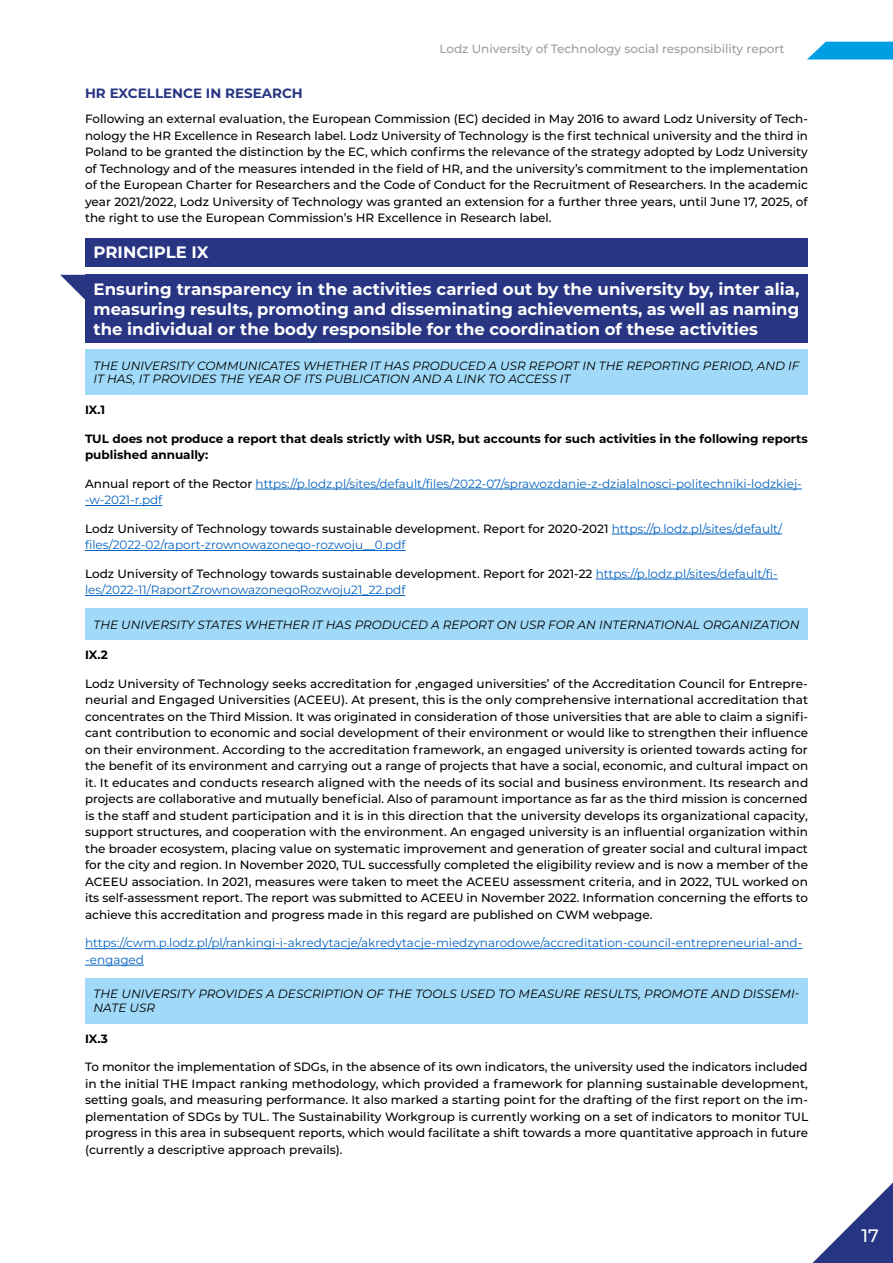
<style>
.page{position:relative;width:893px;height:1263px;background:#fff}
.page>*{position:absolute;margin:0;border:0;box-sizing:border-box;transform-origin:0 0}
.t1{font:500 18px "Montserrat";color:#fff}
.t2{font:700 16.5px/19.8px "Montserrat";color:#fff;text-align:justify}
.t3{font:700 13.5px "Montserrat";color:#283583}
.t4{font:500 12px/16.5px "Montserrat";color:#000;text-align:justify}
.t5{font:12px/16.5px "Montserrat";color:#0563c1}
.t6{font:italic 12px/13.8px "Montserrat";color:#000}
.t7{font:700 12px/16.5px "Montserrat";color:#000}
.t8{font:500 12px "Montserrat";color:#9d9d9c}
.s1{font-weight:500;color:#000}
</style>
<div class="page">
<svg style="left:807px;top:42px;width:86px;height:18px;background:#21abe6"></svg>
<svg style="left:812px;top:1182px;width:81px;height:81px"></svg>
<div style="left:85px;top:238px;width:723px;height:29px;background:#283583"></div>
<div style="left:85px;top:275px;width:723px;height:68px;background:#283583"></div>
<div style="left:85px;top:350px;width:723px;height:45px;background:#a1daf8"></div>
<hr style="left:256px;top:489px;width:546px;height:1px;background:#0563c1">
<hr style="left:85px;top:505px;width:77px;height:1px;background:#0563c1">
<hr style="left:612px;top:534px;width:170px;height:1px;background:#0563c1">
<hr style="left:85px;top:550px;width:321px;height:1px;background:#0563c1">
<hr style="left:596px;top:579px;width:182px;height:1px;background:#0563c1">
<hr style="left:85px;top:595px;width:320px;height:1px;background:#0563c1">
<div style="left:85px;top:608px;width:723px;height:32px;background:#a1daf8"></div>
<hr style="left:85px;top:948px;width:717px;height:1px;background:#0563c1">
<hr style="left:85px;top:965px;width:59px;height:1px;background:#0563c1">
<div style="left:85px;top:978px;width:723px;height:45px;background:#a1daf8"></div>
<svg style="left:60px;top:275px;width:25px;height:25px"></svg>
<p class="t8" style="left:439px;top:41px;width:347px">Lodz University of Technology social responsibility report</p>
<p class="t3" style="left:85px;top:84px;width:219px">HR EXCELLENCE IN RESEARCH</p>
<p class="t4" style="left:85px;top:110px;width:725px">Following an external evaluation, the European Commission (EC) decided in May 2016 to award Lodz University of Tech&shy;nology the HR Excellence in Research label. Lodz University of Technology is the first technical university and the third in Poland to be granted the distinction by the EC, which confirms the relevance of the strategy adopted by Lodz University of Technology and of the measures intended in the field of HR, and the university’s commitment to the implementation of the European Charter for Researchers and the Code of Conduct for the Recruitment of Researchers. In the academic year 2021/2022, Lodz University of Technology was granted an extension for a further three years, until June 17, 2025, of the right to use the European Commission’s HR Excellence in Research label.</p>
<h2 class="t2" style="left:94px;top:242px;width:117px">PRINCIPLE IX</h2>
<p class="t2" style="left:94px;top:278px;width:707px">Ensuring transparency in the activities carried out by the university by, inter alia, measuring results, promoting and disseminating achievements, as well as naming the individual or the body responsible for the coordination of these activities</p>
<p class="t6" style="left:94px;top:358px;width:707px">THE UNIVERSITY COMMUNICATES WHETHER IT HAS PRODUCED A USR REPORT IN THE REPORTING PERIOD, AND IF<br>IT HAS, IT PROVIDES THE YEAR OF ITS PUBLICATION AND A LINK TO ACCESS IT</p>
<p class="t7" style="left:85px;top:401px;width:22px">IX.1</p>
<p class="t7" style="left:85px;top:430px;width:724px">TUL does not produce a report that deals strictly with USR, but accounts for such activities in the following reports published annually:</p>
<p class="t5" style="left:85px;top:475px;width:718px"><span class="s1">Annual report of the Rector</span> https://p.lodz.pl/sites/default/files/2022-07/sprawozdanie-z-dzialalnosci-politechniki-lodzkiej--w-2021-r.pdf</p>
<p class="t5" style="left:85px;top:520px;width:699px"><span class="s1">Lodz University of Technology towards sustainable development. Report for 2020-2021</span> https://p.lodz.pl/sites/default/ files/2022-02/raport-zrownowazonego-rozwoju__0.pdf</p>
<p class="t5" style="left:85px;top:565px;width:694px"><span class="s1">Lodz University of Technology towards sustainable development. Report for 2021-22</span> https://p.lodz.pl/sites/default/fi&shy;les/2022-11/RaportZrownowazonegoRozwoju21_22.pdf</p>
<p class="t6" style="left:94px;top:617px;width:707px">THE UNIVERSITY STATES WHETHER IT HAS PRODUCED A REPORT ON USR FOR AN INTERNATIONAL ORGANIZATION</p>
<p class="t7" style="left:85px;top:646px;width:24px">IX.2</p>
<p class="t4" style="left:85px;top:675px;width:725px">Lodz University of Technology seeks accreditation for ‚engaged universities’ of the Accreditation Council for Entrepre&shy;neurial and Engaged Universities (ACEEU). At present, this is the only comprehensive international accreditation that concentrates on the Third Mission. It was originated in consideration of those universities that are able to claim a signifi&shy;cant contribution to economic and social development of their environment or would like to strengthen their influence on their environment. According to the accreditation framework, an engaged university is oriented towards acting for the benefit of its environment and carrying out a range of projects that have a social, economic, and cultural impact on it. It educates and conducts research aligned with the needs of its social and business environment. Its research and projects are collaborative and mutually beneficial. Also of paramount importance as far as the third mission is concerned is the staff and student participation and it is in this direction that the university develops its organizational capacity, support structures, and cooperation with the environment. An engaged university is an influential organization within the broader ecosystem, placing value on systematic improvement and generation of greater social and cultural impact for the city and region. In November 2020, TUL successfully completed the eligibility review and is now a member of the ACEEU association. In 2021, measures were taken to meet the ACEEU assessment criteria, and in 2022, TUL worked on its self-assessment report. The report was submitted to ACEEU in November 2022. Information concerning the efforts to achieve this accreditation and progress made in this regard are published on CWM webpage.</p>
<p class="t5" style="left:85px;top:935px;width:719px">https://cwm.p.lodz.pl/pl/rankingi-i-akredytacje/akredytacje-miedzynarodowe/accreditation-council-entrepreneurial-and--engaged</p>
<p class="t6" style="left:94px;top:987px;width:707px">THE UNIVERSITY PROVIDES A DESCRIPTION OF THE TOOLS USED TO MEASURE RESULTS, PROMOTE AND DISSEMI-<br>NATE USR</p>
<p class="t7" style="left:85px;top:1030px;width:24px">IX.3</p>
<p class="t4" style="left:85px;top:1058px;width:725px">To monitor the implementation of SDGs, in the absence of its own indicators, the university used the indicators included in the initial THE Impact ranking methodology, which provided a framework for planning sustainable development, setting goals, and measuring performance. It also marked a starting point for the drafting of the first report on the im&shy;plementation of SDGs by TUL. The Sustainability Workgroup is currently working on a set of indicators to monitor TUL progress in this area in subsequent reports, which would facilitate a shift towards a more quantitative approach in future (currently a descriptive approach prevails).</p>
<h1 class="t1" style="left:861px;top:1223px;width:19px">17</h1>
</div>
